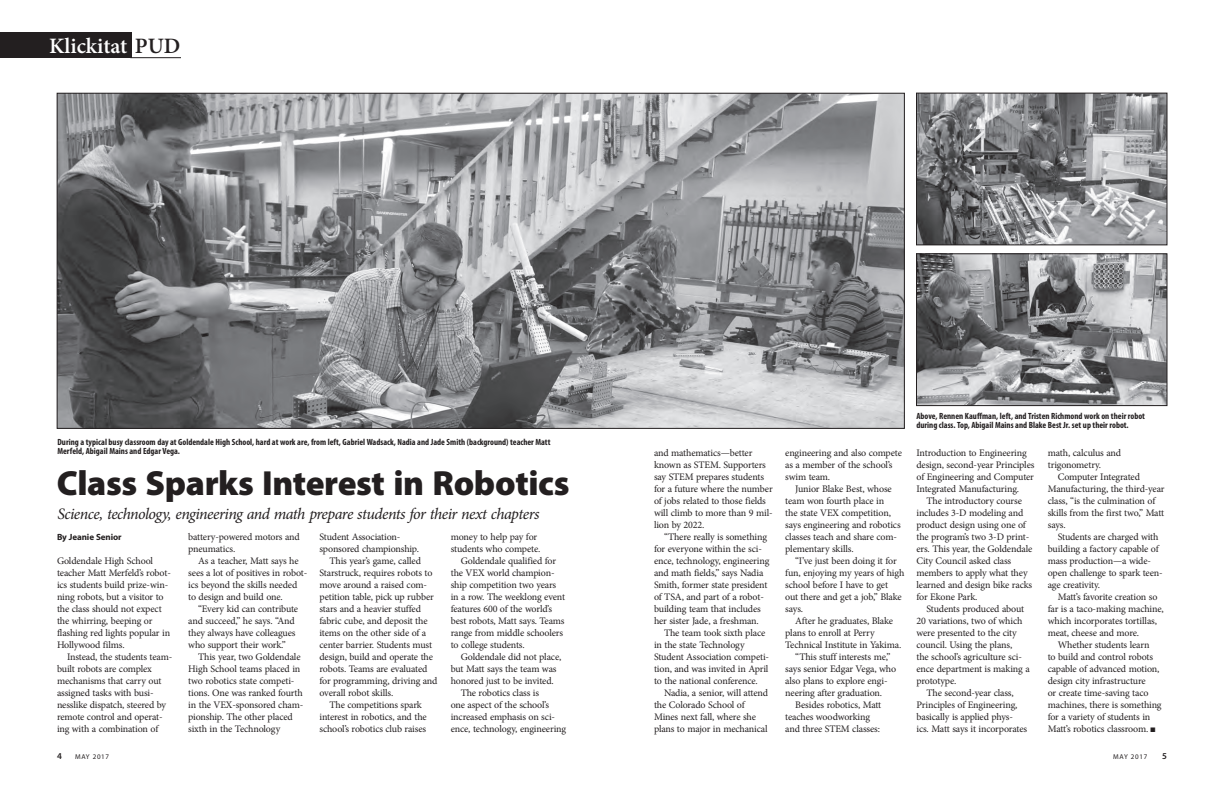
<style>
.page{position:relative;width:1224px;height:792px;background:#fff}
.page>*{position:absolute;margin:0;border:0;box-sizing:border-box;transform-origin:0 0}
.t1{font:900 35px "Myriad Pro";letter-spacing:-.01em;color:#231f20}
.t2{font:600 22px "Minion Pro";color:#fff}
.t3{font:italic 16px "Minion Pro";letter-spacing:-.035em;color:#231f20}
.t4{font:10px/12px "Minion Pro";letter-spacing:-.015em;color:#231f20}
.t5{font:700 condensed 9px/9px "Myriad Pro";color:#231f20}
.t6{font:700 9px "Myriad Pro";letter-spacing:-.01em;color:#231f20}
.t7{font:600 9px "Myriad Pro";color:#231f20}
.t8{font:7px "Myriad Pro";letter-spacing:.1em;color:#231f20}
.s1{color:#231f20}
</style>
<div class="page">
<img style="left:59px;top:95px;width:843px;height:331px">
<img style="left:918px;top:95px;width:247px;height:148px">
<div style="left:916px;top:93px;width:251px;height:152px;border:1px solid #231f20"></div>
<img style="left:918px;top:256px;width:247px;height:148px">
<div style="left:916px;top:254px;width:251px;height:152px;border:1px solid #231f20"></div>
<div style="left:0;top:33px;width:132px;height:25px;background:#231f20"></div>
<hr style="left:130px;top:57px;width:51px;height:1px;background:#231f20">
<h2 class="t2" style="left:49px;top:30px;width:133px">Klickitat <span class="s1">PUD</span></h2>
<p class="t5" style="left:57px;top:437px;width:495px">During a typical busy classroom day at Goldendale High School, hard at work are, from left, Gabriel Wadsack, Nadia and Jade Smith (background) teacher Matt<br>Merfeld, Abigail Mains and Edgar Vega.</p>
<h1 class="t1" style="left:57px;top:460px;width:514px">Class Sparks Interest in Robotics</h1>
<h3 class="t3" style="left:57px;top:503px;width:484px">Science, technology, engineering and math prepare students for their next chapters</h3>
<p class="t6" style="left:57px;top:531px;width:66px">By Jeanie Senior</p>
<p class="t4" style="left:57px;top:555px;width:115px">Goldendale High School teacher Matt Merfeld’s robot&shy;ics students build prize-win&shy;ning robots, but a visitor to the class should not expect the whirring, beeping or flashing red lights popular in<br>Hollywood films.</p>
<p class="t4" style="left:57px;top:651px;width:117px;text-indent:10px">Instead, the students team&shy;built robots are complex mechanisms that carry out assigned tasks with busi&shy;nesslike dispatch, steered by remote control and operat&shy;ing with a combination of</p>
<p class="t4" style="left:188px;top:531px;width:113px">battery-powered motors and pneumatics.</p>
<p class="t4" style="left:188px;top:555px;width:121px;text-indent:10px">As a teacher, Matt says he sees a lot of positives in robot&shy;ics beyond the skills needed to design and build one.</p>
<p class="t4" style="left:188px;top:603px;width:111px;text-indent:10px">“Every kid can contribute and succeed,” he says. “And they always have colleagues who support their work.”</p>
<p class="t4" style="left:188px;top:651px;width:117px;text-indent:10px">This year, two Goldendale<br>High School teams placed in two robotics state competi&shy;tions. One was ranked fourth in the VEX-sponsored cham&shy;pionship. The other placed sixth in the Technology</p>
<p class="t4" style="left:320px;top:531px;width:83px">Student Association-</p>
<p class="t4" style="left:320px;top:543px;width:101px">sponsored championship.</p>
<p class="t4" style="left:330px;top:555px;width:93px">This year’s game, called</p>
<p class="t4" style="left:320px;top:567px;width:115px">Starstruck, requires robots to</p>
<p class="t4" style="left:320px;top:579px;width:109px">move around a raised com-</p>
<p class="t4" style="left:320px;top:591px;width:116px">petition table, pick up rubber</p>
<p class="t4" style="left:320px;top:603px;width:103px">stars and a heavier stuffed</p>
<p class="t4" style="left:320px;top:615px;width:110px">fabric cube, and deposit the</p>
<p class="t4" style="left:320px;top:627px;width:108px">items on the other side of a</p>
<p class="t4" style="left:320px;top:639px;width:114px">center barrier. Students must</p>
<p class="t4" style="left:320px;top:651px;width:115px">design, build and operate the</p>
<p class="t4" style="left:320px;top:663px;width:109px">robots. Teams are evaluated</p>
<p class="t4" style="left:320px;top:675px;width:120px">for programming, driving and</p>
<p class="t4" style="left:320px;top:687px;width:75px">overall robot skills.</p>
<p class="t4" style="left:330px;top:699px;width:94px">The competitions spark</p>
<p class="t4" style="left:320px;top:711px;width:109px">interest in robotics, and the</p>
<p class="t4" style="left:320px;top:723px;width:108px">school’s robotics club raises</p>
<p class="t4" style="left:451px;top:531px;width:88px">money to help pay for</p>
<p class="t4" style="left:451px;top:543px;width:91px">students who compete.</p>
<p class="t4" style="left:461px;top:555px;width:97px">Goldendale qualified for</p>
<p class="t4" style="left:451px;top:567px;width:105px">the VEX world champion-</p>
<p class="t4" style="left:451px;top:579px;width:107px">ship competition two years</p>
<p class="t4" style="left:451px;top:591px;width:116px">in a row. The weeklong event</p>
<p class="t4" style="left:451px;top:603px;width:103px">features 600 of the world’s</p>
<p class="t4" style="left:451px;top:615px;width:115px">best robots, Matt says. Teams</p>
<p class="t4" style="left:451px;top:627px;width:114px">range from middle schoolers</p>
<p class="t4" style="left:451px;top:639px;width:76px">to college students.</p>
<p class="t4" style="left:461px;top:651px;width:102px">Goldendale did not place,</p>
<p class="t4" style="left:451px;top:663px;width:107px">but Matt says the team was</p>
<p class="t4" style="left:451px;top:675px;width:104px">honored just to be invited.</p>
<p class="t4" style="left:461px;top:687px;width:80px">The robotics class is</p>
<p class="t4" style="left:451px;top:699px;width:100px">one aspect of the school’s</p>
<p class="t4" style="left:451px;top:711px;width:106px">increased emphasis on sci-</p>
<p class="t4" style="left:451px;top:723px;width:117px">ence, technology, engineering</p>
<p class="t4" style="left:654px;top:447px;width:120px">and mathematics—better known as STEM. Supporters say STEM prepares students for a future where the number of jobs related to those fields will climb to more than 9 mil&shy;lion by 2022.</p>
<p class="t4" style="left:654px;top:531px;width:117px;text-indent:10px">“There really is something for everyone within the sci&shy;ence, technology, engineering and math fields,” says Nadia<br>Smith, former state president of TSA, and part of a robot&shy;building team that includes her sister Jade, a freshman.</p>
<p class="t4" style="left:654px;top:627px;width:117px;text-indent:10px">The team took sixth place in the state Technology<br>Student Association competi&shy;tion, and was invited in April to the national conference.</p>
<p class="t4" style="left:654px;top:687px;width:116px;text-indent:10px">Nadia, a senior, will attend the Colorado School of<br>Mines next fall, where she plans to major in mechanical</p>
<p class="t4" style="left:785px;top:447px;width:118px">engineering and also compete as a member of the school’s swim team.</p>
<p class="t4" style="left:785px;top:483px;width:117px;text-indent:10px">Junior Blake Best, whose team won fourth place in<br>the state VEX competition, says engineering and robotics classes teach and share com&shy;plementary skills.</p>
<p class="t4" style="left:785px;top:555px;width:121px;text-indent:10px">“I’ve just been doing it for fun, enjoying my years of high school before I have to get<br>out there and get a job,” Blake says.</p>
<p class="t4" style="left:795px;top:615px;width:99px">After he graduates, Blake</p>
<p class="t4" style="left:785px;top:627px;width:91px">plans to enroll at Perry</p>
<p class="t4" style="left:785px;top:639px;width:118px">Technical Institute in Yakima.</p>
<p class="t4" style="left:795px;top:651px;width:97px">“This stuff interests me,”</p>
<p class="t4" style="left:785px;top:663px;width:113px">says senior Edgar Vega, who</p>
<p class="t4" style="left:785px;top:675px;width:104px">also plans to explore engi-</p>
<p class="t4" style="left:785px;top:687px;width:98px">neering after graduation.</p>
<p class="t4" style="left:795px;top:699px;width:88px">Besides robotics, Matt</p>
<p class="t4" style="left:785px;top:711px;width:86px">teaches woodworking</p>
<p class="t4" style="left:785px;top:723px;width:96px">and three STEM classes:</p>
<p class="t5" style="left:916px;top:411px;width:230px">Above, Rennen Kauffman, left, and Tristen Richmond work on their robot during class. Top, Abigail Mains and Blake Best Jr. set up their robot.</p>
<p class="t4" style="left:916px;top:447px;width:119px">Introduction to Engineering design, second-year Principles of Engineering and Computer<br>Integrated Manufacturing.</p>
<p class="t4" style="left:916px;top:495px;width:117px;text-indent:10px">The introductory course includes 3-D modeling and product design using one of the program’s two 3-D print&shy;ers. This year, the Goldendale<br>City Council asked class members to apply what they learned and design bike racks for Ekone Park.</p>
<p class="t4" style="left:926px;top:603px;width:99px">Students produced about</p>
<p class="t4" style="left:916px;top:615px;width:107px">20 variations, two of which</p>
<p class="t4" style="left:916px;top:627px;width:102px">were presented to the city</p>
<p class="t4" style="left:916px;top:639px;width:97px">council. Using the plans,</p>
<p class="t4" style="left:916px;top:651px;width:107px">the school’s agriculture sci-</p>
<p class="t4" style="left:916px;top:663px;width:115px">ence department is making a</p>
<p class="t4" style="left:916px;top:675px;width:41px">prototype.</p>
<p class="t4" style="left:926px;top:687px;width:89px">The second-year class,</p>
<p class="t4" style="left:916px;top:699px;width:103px">Principles of Engineering,</p>
<p class="t4" style="left:916px;top:711px;width:98px">basically is applied phys-</p>
<p class="t4" style="left:916px;top:723px;width:112px">ics. Matt says it incorporates</p>
<p class="t4" style="left:1048px;top:447px;width:75px">math, calculus and trigonometry.</p>
<p class="t4" style="left:1048px;top:471px;width:118px;text-indent:10px">Computer Integrated<br>Manufacturing, the third-year class, “is the culmination of skills from the first two,” Matt says.</p>
<p class="t4" style="left:1048px;top:531px;width:117px;text-indent:10px">Students are charged with building a factory capable of mass production—a wide&shy;open challenge to spark teen&shy;age creativity.</p>
<p class="t4" style="left:1048px;top:591px;width:118px;text-indent:10px">Matt’s favorite creation so far is a taco-making machine, which incorporates tortillas, meat, cheese and more.</p>
<p class="t4" style="left:1048px;top:639px;width:115px;text-indent:10px">Whether students learn<br>to build and control robots capable of advanced motion, design city infrastructure<br>or create time-saving taco machines, there is something for a variety of students in<br>Matt’s robotics classroom. ■</p>
<p class="t7" style="left:57px;top:750px;width:6px">4</p>
<p class="t8" style="left:75px;top:752px;width:36px">MAY 2017</p>
<p class="t8" style="left:1113px;top:752px;width:36px">MAY 2017</p>
<p class="t7" style="left:1162px;top:750px;width:6px">5</p>
</div>
